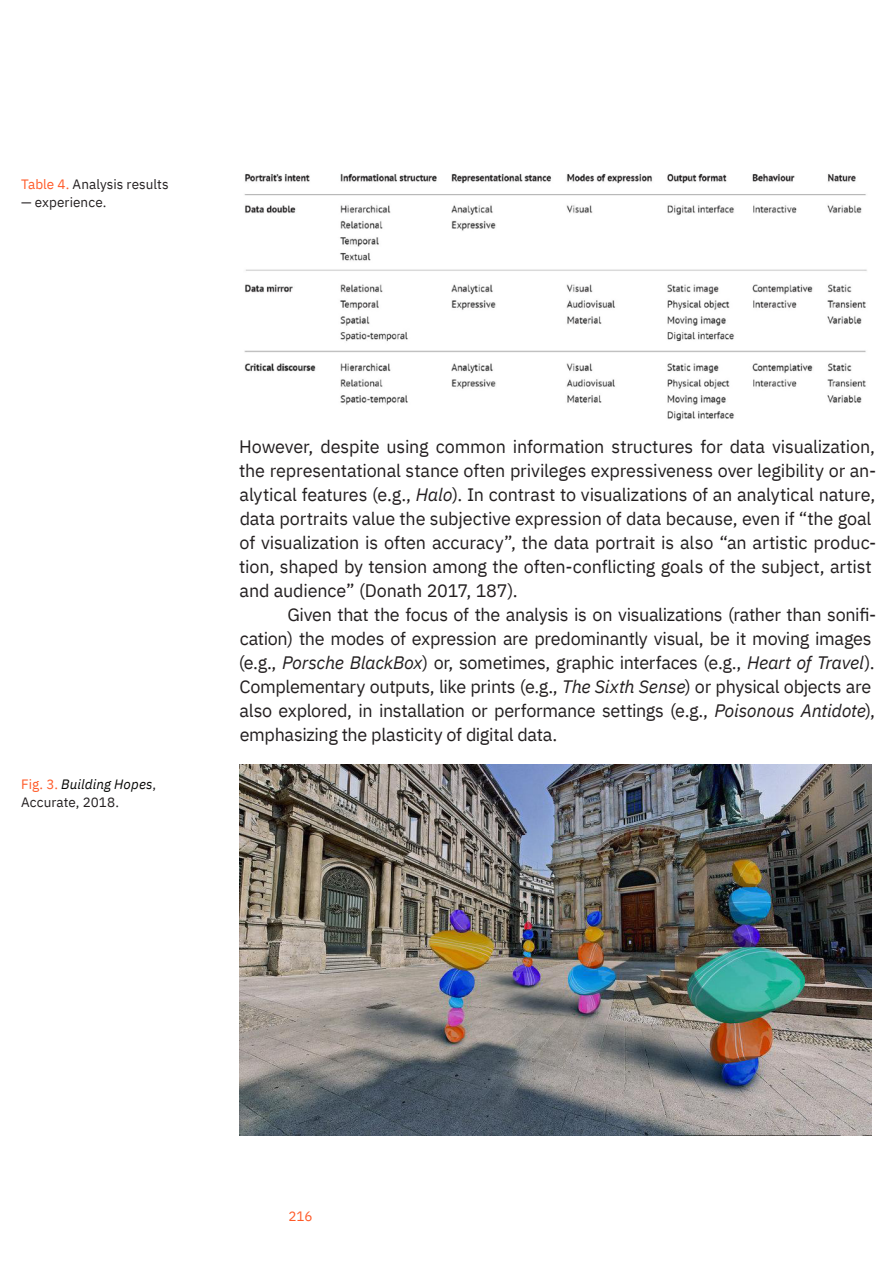
<style>
.page{position:relative;width:893px;height:1263px;background:#fff}
.page>*{position:absolute;margin:0;border:0;box-sizing:border-box;transform-origin:0 0}
.Text{font:18px/24px "IBM Plex Sans";letter-spacing:-.01em;color:#231f20}
.Text_Indent{font:18px/24px "IBM Plex Sans";letter-spacing:-.02em;color:#231f20}
.Notes{font:13.5px/18px "IBM Plex Sans";letter-spacing:.005em;color:#231f20}
.t1{font:13.5px "IBM Plex Sans";color:#ff5a28}
.s1{color:#ff5a28}
.s2{font-style:italic;color:#040503}
.s3{font-style:italic}
</style>
<div class="page">
<img style="left:244px;top:173px;width:623px;height:248px">
<img style="left:239px;top:765px;width:633px;height:370px">
<p class="Notes" style="left:21px;top:174px;width:149px"><span class="s1">Table 4.</span> Analysis results</p>
<p class="Notes" style="left:21px;top:192px;width:87px">— experience.</p>
<p class="Notes" style="left:21px;top:774px;width:137px"><span class="s1">Fig. 3.</span> <span class="s2">Building Hopes</span>,<br>Accurate, 2018.</p>
<p class="Text" style="left:239px;top:433px;width:639px">However, despite using common information structures for data visualization, the representational stance often privileges expressiveness over legibility or an&shy;alytical features (e.g., <span class="s3">Halo</span>). In contrast to visualizations of an analytical nature, data portraits value the subjective expression of data because, even if “the goal of visualization is often accuracy”, the data portrait is also “an artistic produc&shy;tion, shaped by tension among the often-conflicting goals of the subject, artist and audience” (Donath 2017, 187).</p>
<p class="Text_Indent" style="left:239px;top:601px;width:639px;text-indent:49px">Given that the focus of the analysis is on visualizations (rather than sonifi&shy;cation) the modes of expression are predominantly visual, be it moving images (e.g., <span class="s3">Porsche BlackBox</span>) or, sometimes, graphic interfaces (e.g., <span class="s3">Heart of Travel</span>).<br>Complementary outputs, like prints (e.g., <span class="s3">The Sixth Sense</span>) or physical objects are also explored, in installation or performance settings (e.g., <span class="s3">Poisonous Antidote</span>), emphasizing the plasticity of digital data.</p>
<p class="t1" style="left:288px;top:1206px;width:26px">216</p>
</div>
